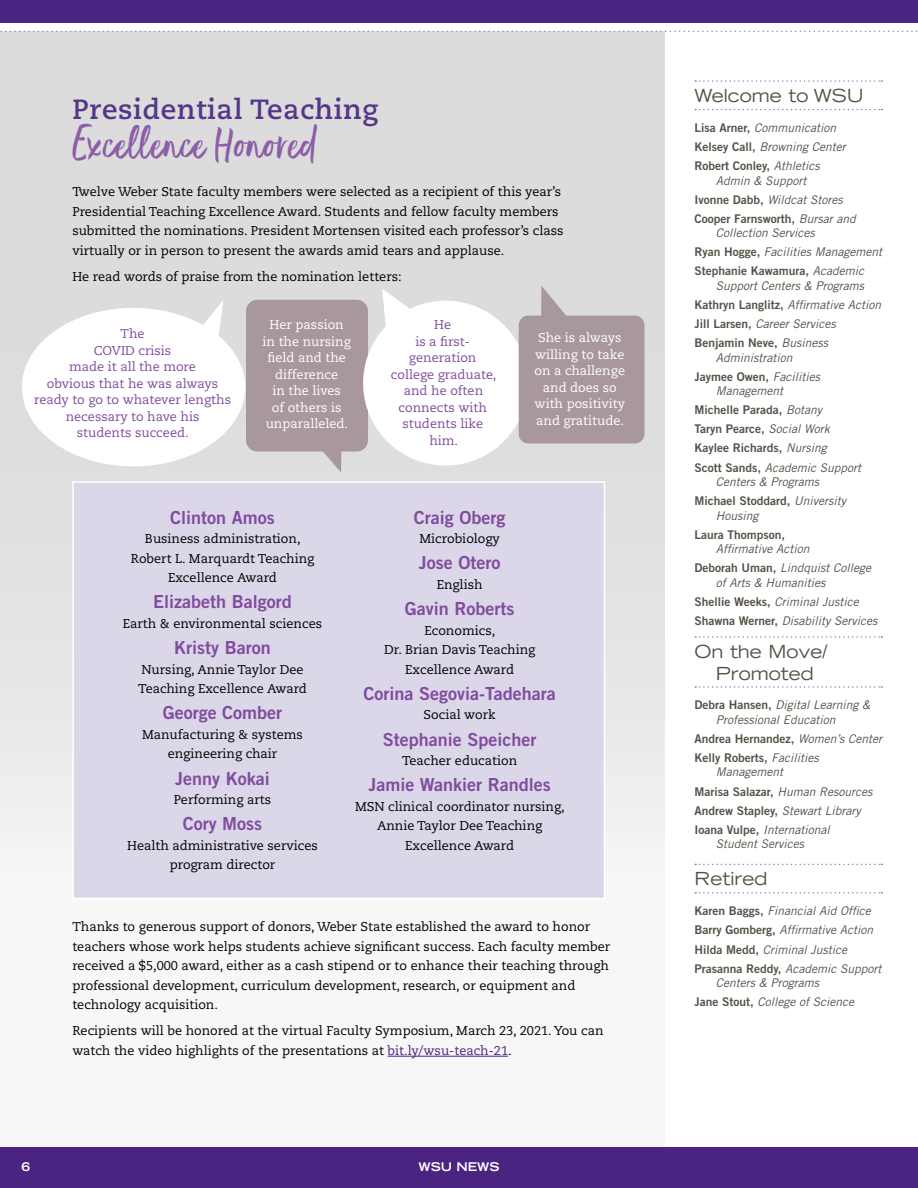
<style>
.page{position:relative;width:918px;height:1188px;background:#fff}
.page>*{position:absolute;margin:0;border:0;box-sizing:border-box;transform-origin:0 0}
.t1{font:39.75px "Ernestand Emily Upright Solid";letter-spacing:.025em;color:#8d5ea8}
.t2{font:700 27.75px "Caecilia LT Std";letter-spacing:.025em;color:#563688}
.t3{font:18px "Trade Gothic LT Std Bd 2";color:#804c9e}
.t4{font:expanded 18px/21.6px "Trade Gothic LT Std";color:#585148;text-align:center}
.t5{font:12.75px/19.5px "Caecilia LT Std";color:#000;text-align:center}
.t6{font:12.75px/16.5px "Caecilia LT Std";color:#804c9e;text-align:center}
.t7{font:12.75px/16.5px "Caecilia LT Std";color:#fff;text-align:center}
.t8{font:italic 12px/19px "Trade Gothic LT Std";color:#585148}
.t9{font:12px/19px "Trade Gothic LT Std Bd 2";color:#585148}
.t10{font:700 expanded 12px "Trade Gothic LT Std";color:#fff}
.s1{color:#4a2480}
.s2{font-family:"Trade Gothic LT Std Bd 2";font-style:normal}
.s3{font-family:"Trade Gothic LT Std";font-style:italic}
</style>
<div class="page">
<div style="left:0;top:31px;width:665px;height:1122px;background:linear-gradient(to bottom,#d4d5d4,#f8f8f8)"></div>
<div style="left:72px;top:481px;width:533px;height:418px;background:#dbd6e8;border:2px solid #fff"></div>
<hr style="left:388px;top:1056px;width:120px;height:1px;background:#4a2480">
<svg style="left:695px;top:80px;width:187px;height:2px"></svg>
<svg style="left:695px;top:109px;width:187px;height:1px"></svg>
<svg style="left:695px;top:636px;width:187px;height:2px"></svg>
<svg style="left:695px;top:686px;width:187px;height:2px"></svg>
<svg style="left:695px;top:864px;width:187px;height:1px"></svg>
<svg style="left:695px;top:892px;width:187px;height:2px"></svg>
<svg style="left:22px;top:286px;width:622px;height:187px"></svg>
<div style="left:0;top:0;width:918px;height:22px;background:#4a2480"></div>
<svg style="left:0;top:31px;width:918px;height:1px"></svg>
<div style="left:0;top:1148px;width:918px;height:40px;background:#4a2480"></div>
<h2 class="t2" style="left:72px;top:93px;width:307px">Presidential Teaching</h2>
<h1 class="t1" style="left:72px;top:119px;width:247px">Excellence Honored</h1>
<p class="t5" style="left:72px;top:182px;width:493px;text-align:left">Twelve Weber State faculty members were selected as a recipient of this year’s Presidential Teaching Excellence Award. Students and fellow faculty members submitted the nominations. President Mortensen visited each professor’s class virtually or in person to present the awards amid tears and applause.</p>
<p class="t5" style="left:72px;top:267px;width:331px">He read words of praise from the nomination letters:</p>
<p class="t6" style="left:34px;top:326px;width:198px">The<br>COVID crisis<br>made it all the more<br>obvious that he was always ready to go to whatever lengths necessary to have his<br>students succeed.</p>
<p class="t7" style="left:263px;top:317px;width:90px">Her passion in the nursing field and the difference<br>in the lives<br>of others is unparalleled.</p>
<p class="t6" style="left:391px;top:317px;width:107px">He<br>is a first&shy;generation college graduate, and he often connects with students like him.</p>
<p class="t7" style="left:535px;top:330px;width:92px">She is always willing to take on a challenge and does so with positivity and gratitude.</p>
<h3 class="t3" style="left:170px;top:506px;width:106px">Clinton Amos</h3>
<p class="t5" style="left:131px;top:529px;width:185px">Business administration,<br>Robert L. Marquardt Teaching<br>Excellence Award</p>
<h3 class="t3" style="left:153px;top:591px;width:140px">Elizabeth Balgord</h3>
<p class="t5" style="left:123px;top:614px;width:201px">Earth &amp; environmental sciences</p>
<h3 class="t3" style="left:174px;top:637px;width:98px">Kristy Baron</h3>
<p class="t5" style="left:138px;top:660px;width:170px;text-align:left">Nursing, Annie Taylor Dee<br>Teaching Excellence Award</p>
<h3 class="t3" style="left:163px;top:702px;width:121px">George Comber</h3>
<p class="t5" style="left:142px;top:725px;width:162px">Manufacturing &amp; systems engineering chair</p>
<h3 class="t3" style="left:175px;top:767px;width:96px">Jenny Kokai</h3>
<p class="t5" style="left:174px;top:790px;width:99px">Performing arts</p>
<h3 class="t3" style="left:183px;top:813px;width:81px">Cory Moss</h3>
<p class="t5" style="left:127px;top:836px;width:192px">Health administrative services program director</p>
<h3 class="t3" style="left:414px;top:506px;width:93px">Craig Oberg</h3>
<p class="t5" style="left:419px;top:529px;width:82px">Microbiology</p>
<h3 class="t3" style="left:419px;top:552px;width:83px">Jose Otero</h3>
<p class="t5" style="left:437px;top:575px;width:47px">English</p>
<h3 class="t3" style="left:405px;top:598px;width:111px">Gavin Roberts</h3>
<p class="t5" style="left:384px;top:621px;width:153px">Economics,<br>Dr. Brian Davis Teaching<br>Excellence Award</p>
<h3 class="t3" style="left:364px;top:682px;width:194px">Corina Segovia-Tadehara</h3>
<p class="t5" style="left:424px;top:706px;width:74px">Social work</p>
<h3 class="t3" style="left:383px;top:728px;width:155px">Stephanie Speicher</h3>
<p class="t5" style="left:402px;top:751px;width:117px">Teacher education</p>
<h3 class="t3" style="left:368px;top:774px;width:184px">Jamie Wankier Randles</h3>
<p class="t5" style="left:355px;top:797px;width:211px">MSN clinical coordinator nursing,<br>Annie Taylor Dee Teaching<br>Excellence Award</p>
<p class="t5" style="left:72px;top:917px;width:539px;text-align:left">Thanks to generous support of donors, Weber State established the award to honor teachers whose work helps students achieve significant success. Each faculty member received a $5,000 award, either as a cash stipend or to enhance their teaching through professional development, curriculum development, research, or equipment and technology acquisition.</p>
<p class="t5" style="left:72px;top:1021px;width:533px;text-align:left">Recipients will be honored at the virtual Faculty Symposium, March 23, 2021. You can watch the video highlights of the presentations at <span class="s1">bit.ly/wsu-teach-21</span>.</p>
<p class="t10" style="left:22px;top:1158px;width:10px">6</p>
<p class="t10" style="left:419px;top:1158px;width:82px">WSU NEWS</p>
<h3 class="t4" style="left:695px;top:84px;width:171px">Welcome to WSU</h3>
<p class="t8" style="left:695px;top:118px;width:153px"><span class="s2">Lisa Arner,</span> Communication<br><span class="s2">Kelsey Call,</span> Browning Center</p>
<p class="t9" style="left:695px;top:156px;width:127px">Robert Conley, <span class="s3">Athletics</span></p>
<p class="t8" style="left:695px;top:171px;width:150px;text-indent:21px">Admin &amp; Support<br><span class="s2">Ivonne Dabb,</span> Wildcat Stores</p>
<p class="t9" style="left:695px;top:209px;width:163px">Cooper Farnsworth, <span class="s3">Bursar and</span></p>
<p class="t8" style="left:695px;top:224px;width:189px;text-indent:21px">Collection Services<br><span class="s2">Ryan Hogge,</span> Facilities Management</p>
<p class="t9" style="left:695px;top:261px;width:171px">Stephanie Kawamura, <span class="s3">Academic</span></p>
<p class="t8" style="left:695px;top:276px;width:188px;text-indent:21px">Support Centers &amp; Programs<br><span class="s2">Kathryn Langlitz,</span> Affirmative Action<br><span class="s2">Jill Larsen,</span> Career Services</p>
<p class="t9" style="left:695px;top:333px;width:135px">Benjamin Neve, <span class="s3">Business</span></p>
<p class="t8" style="left:716px;top:348px;width:78px">Administration</p>
<p class="t9" style="left:695px;top:367px;width:127px">Jaymee Owen, <span class="s3">Facilities</span></p>
<p class="t8" style="left:716px;top:382px;width:69px">Management</p>
<p class="t9" style="left:695px;top:400px;width:137px">Michelle Parada, <span class="s3">Botany<br></span>Taryn Pearce, <span class="s3">Social Work<br></span>Kaylee Richards, <span class="s3">Nursing</span></p>
<p class="t8" style="left:716px;top:460px;width:147px;line-height:14.4px;text-indent:-21px"><span class="s2">Scott Sands,</span> Academic Support<br>Centers &amp; Programs</p>
<p class="t9" style="left:695px;top:491px;width:153px">Michael Stoddard, <span class="s3">University</span></p>
<p class="t8" style="left:716px;top:506px;width:44px">Housing</p>
<p class="t9" style="left:695px;top:525px;width:92px">Laura Thompson,</p>
<p class="t8" style="left:695px;top:539px;width:178px;text-indent:21px">Affirmative Action<br><span class="s2">Deborah Uman,</span> Lindquist College</p>
<p class="t8" style="left:695px;top:573px;width:184px;text-indent:21px">of Arts &amp; Humanities<br><span class="s2">Shellie Weeks,</span> Criminal Justice<br><span class="s2">Shawna Werner,</span> Disability Services</p>
<h3 class="t4" style="left:695px;top:640px;width:135px">On the Move/<br>Promoted</h3>
<p class="t8" style="left:716px;top:698px;width:156px;line-height:14.4px;text-indent:-21px"><span class="s2">Debra Hansen,</span> Digital Learning &amp;<br>Professional Education</p>
<p class="t9" style="left:695px;top:729px;width:189px">Andrea Hernandez, <span class="s3">Women’s Center<br></span>Kelly Roberts, <span class="s3">Facilities</span></p>
<p class="t8" style="left:716px;top:763px;width:69px">Management</p>
<p class="t9" style="left:695px;top:782px;width:179px">Marisa Salazar, <span class="s3">Human Resources<br></span>Andrew Stapley, <span class="s3">Stewart Library</span></p>
<p class="t8" style="left:695px;top:823px;width:137px;line-height:14.4px;text-align:center"><span class="s2">Ioana Vulpe,</span> International<br>Student Services</p>
<h3 class="t4" style="left:695px;top:868px;width:75px">Retired</h3>
<p class="t8" style="left:695px;top:902px;width:189px"><span class="s2">Karen Baggs,</span> Financial Aid Office <span class="s2">Barry Gomberg,</span> Affirmative Action <span class="s2">Hilda Medd,</span> Criminal Justice <span class="s2">Prasanna Reddy,</span> Academic Support</p>
<p class="t8" style="left:695px;top:973px;width:161px;text-indent:21px">Centers &amp; Programs<br><span class="s2">Jane Stout,</span> College of Science</p>
</div>
